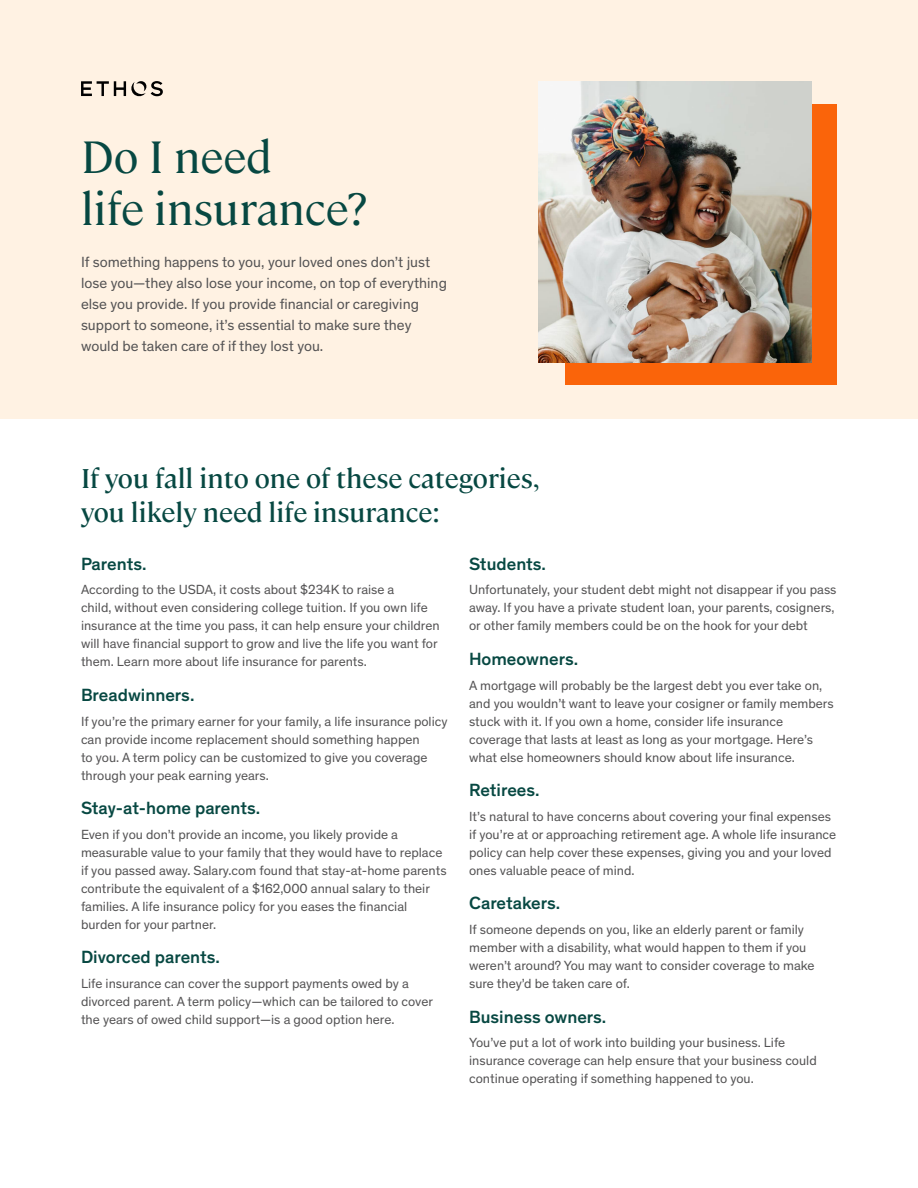
<style>
.page{position:relative;width:918px;height:1188px;background:#fff}
.page>*{position:absolute;margin:0;border:0;box-sizing:border-box;transform-origin:0 0}
._30_pt_Header_1{font:45px/52.5px "Cambon";color:#074842}
.Headline_2{font:27px/34.5px "Cambon";color:#074842}
.Header_sans_rule{font:500 18px "Theinhardt";color:#074842}
.Paragraph_medium{font:15px/21px "Theinhardt";color:#545354}
.Body_Paragraph{font:13.5px/18px "Theinhardt";color:#545354}
</style>
<div class="page">
<div style="left:0;top:0;width:918px;height:418px;background:#fff2e3"></div>
<svg style="left:81px;top:81px;width:82px;height:15px"></svg>
<div style="left:566px;top:104px;width:271px;height:280px;background:#fa640a"></div>
<img style="left:539px;top:81px;width:273px;height:281px">
<p class="_30_pt_Header_1" style="left:81px;top:127px;width:288px">Do I need<br>life insurance?</p>
<p class="Paragraph_medium" style="left:81px;top:250px;width:367px">If something happens to you, your loved ones don’t just lose you—they also lose your income, on top of everything else you provide. If you provide financial or caregiving support to someone, it’s essential to make sure they would be taken care of if they lost you.</p>
<p class="Headline_2" style="left:81px;top:459px;width:460px">If you fall into one of these categories, you likely need life insurance:</p>
<p class="Header_sans_rule" style="left:81px;top:550px;width:67px">Parents.</p>
<p class="Body_Paragraph" style="left:81px;top:580px;width:360px">According to the USDA, it costs about $234K to raise a<br>child, without even considering college tuition. If you own life insurance at the time you pass, it can help ensure your children will have financial support to grow and live the life you want for them. Learn more about life insurance for parents.</p>
<p class="Header_sans_rule" style="left:81px;top:681px;width:115px">Breadwinners.</p>
<p class="Body_Paragraph" style="left:81px;top:711px;width:368px">If you’re the primary earner for your family, a life insurance policy can provide income replacement should something happen<br>to you. A term policy can be customized to give you coverage through your peak earning years.</p>
<p class="Header_sans_rule" style="left:81px;top:795px;width:181px">Stay-at-home parents.</p>
<p class="Body_Paragraph" style="left:81px;top:825px;width:367px">Even if you don’t provide an income, you likely provide a measurable value to your family that they would have to replace if you passed away. Salary.com found that stay-at-home parents contribute the equivalent of a $162,000 annual salary to their families. A life insurance policy for you eases the financial burden for your partner.</p>
<p class="Header_sans_rule" style="left:81px;top:944px;width:141px">Divorced parents.</p>
<p class="Body_Paragraph" style="left:81px;top:974px;width:354px">Life insurance can cover the support payments owed by a divorced parent. A term policy—which can be tailored to cover the years of owed child support—is a good option here.</p>
<p class="Header_sans_rule" style="left:469px;top:550px;width:78px">Students.</p>
<p class="Body_Paragraph" style="left:469px;top:580px;width:369px">Unfortunately, your student debt might not disappear if you pass away. If you have a private student loan, your parents, cosigners, or other family members could be on the hook for your debt</p>
<p class="Header_sans_rule" style="left:469px;top:645px;width:111px">Homeowners.</p>
<p class="Body_Paragraph" style="left:469px;top:675px;width:366px">A mortgage will probably be the largest debt you ever take on, and you wouldn’t want to leave your cosigner or family members stuck with it. If you own a home, consider life insurance coverage that lasts at least as long as your mortgage. Here’s what else homeowners should know about life insurance.</p>
<p class="Header_sans_rule" style="left:469px;top:777px;width:72px">Retirees.</p>
<p class="Body_Paragraph" style="left:469px;top:807px;width:369px">It’s natural to have concerns about covering your final expenses if you’re at or approaching retirement age. A whole life insurance policy can help cover these expenses, giving you and your loved ones valuable peace of mind.</p>
<p class="Header_sans_rule" style="left:469px;top:890px;width:93px">Caretakers.</p>
<p class="Body_Paragraph" style="left:469px;top:920px;width:347px">If someone depends on you, like an elderly parent or family member with a disability, what would happen to them if you weren’t around? You may want to consider coverage to make sure they’d be taken care of.</p>
<p class="Header_sans_rule" style="left:469px;top:1003px;width:139px">Business owners.</p>
<p class="Body_Paragraph" style="left:469px;top:1033px;width:349px">You’ve put a lot of work into building your business. Life insurance coverage can help ensure that your business could continue operating if something happened to you.</p>
</div>
